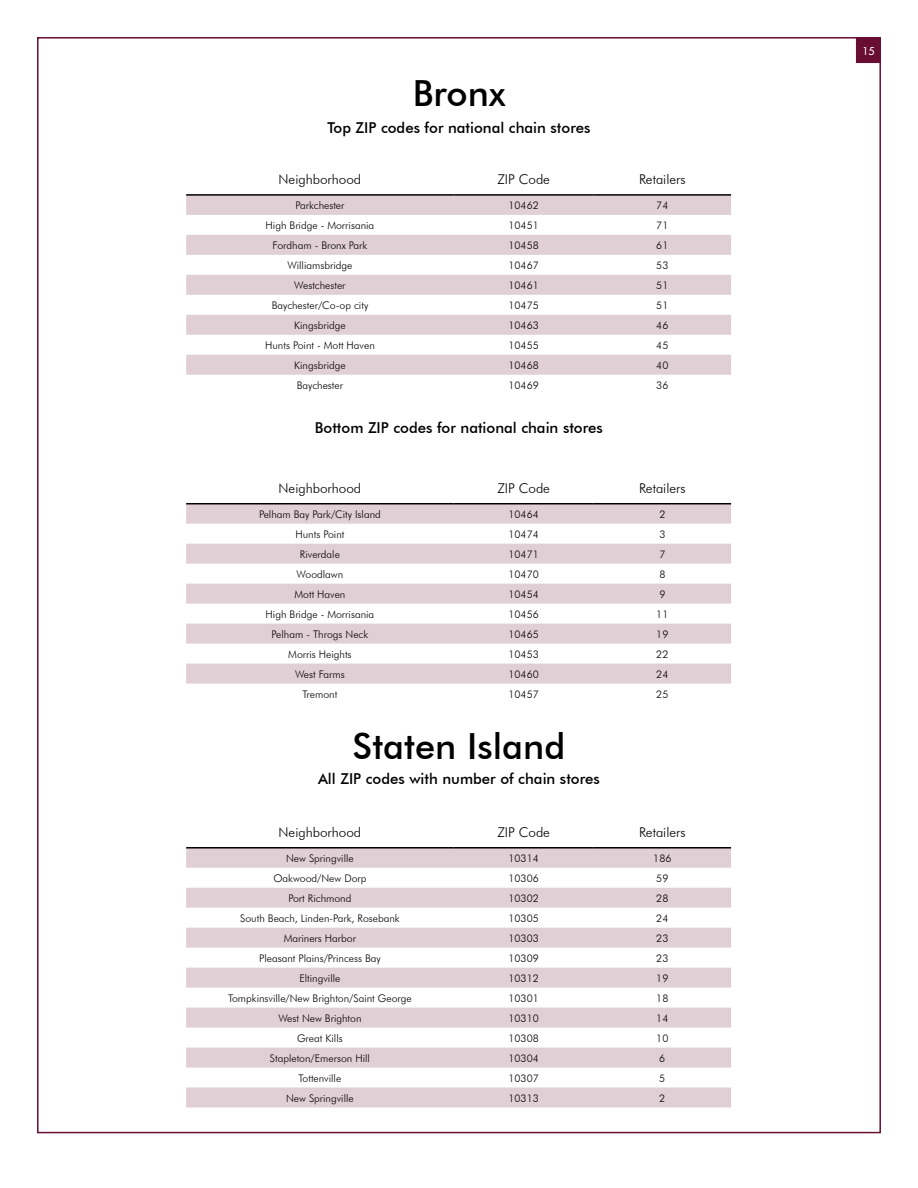
<style>
.page{position:relative;width:918px;height:1188px;background:#fff}
.page>*{position:absolute;margin:0;border:0;box-sizing:border-box;transform-origin:0 0}
.t1{font:500 36px "Futura BT";color:#000}
.t2{font:500 15px "Futura BT";color:#000}
.t3{font:300 13.5px "Futura BT";color:#000}
.t4{font:300 10.5px "Futura BT";color:#000}
.t5{font:10.5px "Futura";color:#fff}
</style>
<div class="page">
<div style="left:857px;top:38px;width:23px;height:24px;background:#680d34"></div>
<div style="left:856px;top:37px;width:25px;height:26px;border:2px solid #680d34"></div>
<svg style="left:186px;top:196px;width:545px;height:179px;fill:#e1cfd6"></svg>
<hr style="left:186px;top:194px;width:268px;height:2px;background:#000">
<hr style="left:454px;top:194px;width:140px;height:2px;background:#000">
<hr style="left:594px;top:194px;width:137px;height:2px;background:#000">
<svg style="left:186px;top:504px;width:545px;height:180px;fill:#e1cfd6"></svg>
<hr style="left:186px;top:503px;width:268px;height:1px;background:#000">
<hr style="left:454px;top:503px;width:140px;height:1px;background:#000">
<hr style="left:594px;top:503px;width:137px;height:1px;background:#000">
<svg style="left:186px;top:849px;width:545px;height:258px;fill:#e1cfd6"></svg>
<hr style="left:186px;top:847px;width:268px;height:2px;background:#000">
<hr style="left:454px;top:847px;width:140px;height:2px;background:#000">
<hr style="left:594px;top:847px;width:137px;height:2px;background:#000">
<h1 class="t1" style="left:413px;top:71px;width:94px">Bronx</h1>
<h2 class="t2" style="left:327px;top:118px;width:265px">Top ZIP codes for national chain stores</h2>
<p class="t3" style="left:279px;top:171px;width:84px">Neighborhood</p>
<p class="t3" style="left:497px;top:171px;width:54px">ZIP Code</p>
<p class="t3" style="left:639px;top:171px;width:48px">Retailers</p>
<p class="t4" style="left:295px;top:199px;width:51px">Parkchester</p>
<p class="t4" style="left:509px;top:199px;width:32px">10462</p>
<p class="t4" style="left:656px;top:199px;width:14px">74</p>
<p class="t4" style="left:266px;top:219px;width:110px">High Bridge - Morrisania</p>
<p class="t4" style="left:509px;top:219px;width:32px">10451</p>
<p class="t4" style="left:656px;top:219px;width:14px">71</p>
<p class="t4" style="left:272px;top:239px;width:96px">Fordham - Bronx Park</p>
<p class="t4" style="left:509px;top:239px;width:32px">10458</p>
<p class="t4" style="left:656px;top:239px;width:14px">61</p>
<p class="t4" style="left:288px;top:259px;width:66px">Williamsbridge</p>
<p class="t4" style="left:509px;top:259px;width:32px">10467</p>
<p class="t4" style="left:656px;top:259px;width:14px">53</p>
<p class="t4" style="left:294px;top:279px;width:53px">Westchester</p>
<p class="t4" style="left:509px;top:279px;width:32px">10461</p>
<p class="t4" style="left:656px;top:279px;width:14px">51</p>
<p class="t4" style="left:272px;top:299px;width:98px">Baychester/Co-op city</p>
<p class="t4" style="left:509px;top:299px;width:32px">10475</p>
<p class="t4" style="left:656px;top:299px;width:14px">51</p>
<p class="t4" style="left:294px;top:319px;width:53px">Kingsbridge</p>
<p class="t4" style="left:509px;top:319px;width:32px">10463</p>
<p class="t4" style="left:656px;top:319px;width:14px">46</p>
<p class="t4" style="left:265px;top:339px;width:111px">Hunts Point - Mott Haven</p>
<p class="t4" style="left:509px;top:339px;width:32px">10455</p>
<p class="t4" style="left:656px;top:339px;width:14px">45</p>
<p class="t4" style="left:294px;top:359px;width:53px">Kingsbridge</p>
<p class="t4" style="left:509px;top:359px;width:32px">10468</p>
<p class="t4" style="left:656px;top:359px;width:14px">40</p>
<p class="t4" style="left:297px;top:379px;width:48px">Baychester</p>
<p class="t4" style="left:509px;top:379px;width:32px">10469</p>
<p class="t4" style="left:656px;top:379px;width:14px">36</p>
<h2 class="t2" style="left:315px;top:418px;width:290px">Bottom ZIP codes for national chain stores</h2>
<p class="t3" style="left:279px;top:480px;width:84px">Neighborhood</p>
<p class="t3" style="left:497px;top:480px;width:54px">ZIP Code</p>
<p class="t3" style="left:639px;top:480px;width:48px">Retailers</p>
<p class="t4" style="left:259px;top:508px;width:123px">Pelham Bay Park/City Island</p>
<p class="t4" style="left:509px;top:508px;width:32px">10464</p>
<p class="t4" style="left:659px;top:508px;width:8px">2</p>
<p class="t4" style="left:295px;top:528px;width:50px">Hunts Point</p>
<p class="t4" style="left:509px;top:528px;width:32px">10474</p>
<p class="t4" style="left:659px;top:528px;width:8px">3</p>
<p class="t4" style="left:300px;top:548px;width:41px">Riverdale</p>
<p class="t4" style="left:509px;top:548px;width:32px">10471</p>
<p class="t4" style="left:659px;top:548px;width:8px">7</p>
<p class="t4" style="left:297px;top:568px;width:48px">Woodlawn</p>
<p class="t4" style="left:509px;top:568px;width:32px">10470</p>
<p class="t4" style="left:659px;top:568px;width:8px">8</p>
<p class="t4" style="left:294px;top:588px;width:53px">Mott Haven</p>
<p class="t4" style="left:509px;top:588px;width:32px">10454</p>
<p class="t4" style="left:659px;top:588px;width:8px">9</p>
<p class="t4" style="left:266px;top:608px;width:110px">High Bridge - Morrisania</p>
<p class="t4" style="left:509px;top:608px;width:32px">10456</p>
<p class="t4" style="left:656px;top:608px;width:14px">11</p>
<p class="t4" style="left:272px;top:627px;width:98px">Pelham - Throgs Neck</p>
<p class="t4" style="left:509px;top:627px;width:32px">10465</p>
<p class="t4" style="left:656px;top:627px;width:14px">19</p>
<p class="t4" style="left:288px;top:647px;width:65px">Morris Heights</p>
<p class="t4" style="left:509px;top:647px;width:32px">10453</p>
<p class="t4" style="left:656px;top:647px;width:14px">22</p>
<p class="t4" style="left:295px;top:667px;width:51px">West Farms</p>
<p class="t4" style="left:509px;top:667px;width:32px">10460</p>
<p class="t4" style="left:656px;top:667px;width:14px">24</p>
<p class="t4" style="left:302px;top:687px;width:36px">Tremont</p>
<p class="t4" style="left:509px;top:687px;width:32px">10457</p>
<p class="t4" style="left:656px;top:687px;width:14px">25</p>
<h1 class="t1" style="left:353px;top:725px;width:214px">Staten Island</h1>
<h2 class="t2" style="left:318px;top:770px;width:283px">All ZIP codes with number of chain stores</h2>
<p class="t3" style="left:279px;top:824px;width:84px">Neighborhood</p>
<p class="t3" style="left:497px;top:824px;width:54px">ZIP Code</p>
<p class="t3" style="left:639px;top:824px;width:48px">Retailers</p>
<p class="t4" style="left:286px;top:852px;width:69px">New Springville</p>
<p class="t4" style="left:509px;top:852px;width:32px">10314</p>
<p class="t4" style="left:653px;top:852px;width:20px">186</p>
<p class="t4" style="left:273px;top:872px;width:95px">Oakwood/New Dorp</p>
<p class="t4" style="left:509px;top:872px;width:32px">10306</p>
<p class="t4" style="left:656px;top:872px;width:14px">59</p>
<p class="t4" style="left:288px;top:892px;width:64px">Port Richmond</p>
<p class="t4" style="left:509px;top:892px;width:32px">10302</p>
<p class="t4" style="left:656px;top:892px;width:14px">28</p>
<p class="t4" style="left:240px;top:912px;width:161px">South Beach, Linden-Park, Rosebank</p>
<p class="t4" style="left:509px;top:912px;width:32px">10305</p>
<p class="t4" style="left:656px;top:912px;width:14px">24</p>
<p class="t4" style="left:284px;top:932px;width:74px">Mariners Harbor</p>
<p class="t4" style="left:509px;top:932px;width:32px">10303</p>
<p class="t4" style="left:656px;top:932px;width:14px">23</p>
<p class="t4" style="left:259px;top:952px;width:123px">Pleasant Plains/Princess Bay</p>
<p class="t4" style="left:509px;top:952px;width:32px">10309</p>
<p class="t4" style="left:656px;top:952px;width:14px">23</p>
<p class="t4" style="left:300px;top:972px;width:42px">Eltingville</p>
<p class="t4" style="left:509px;top:972px;width:32px">10312</p>
<p class="t4" style="left:656px;top:972px;width:14px">19</p>
<p class="t4" style="left:228px;top:992px;width:185px">Tompkinsville/New Brighton/Saint George</p>
<p class="t4" style="left:509px;top:992px;width:32px">10301</p>
<p class="t4" style="left:656px;top:992px;width:14px">18</p>
<p class="t4" style="left:278px;top:1011px;width:85px">West New Brighton</p>
<p class="t4" style="left:509px;top:1011px;width:32px">10310</p>
<p class="t4" style="left:656px;top:1011px;width:14px">14</p>
<p class="t4" style="left:297px;top:1031px;width:47px">Great Kills</p>
<p class="t4" style="left:509px;top:1031px;width:32px">10308</p>
<p class="t4" style="left:656px;top:1031px;width:14px">10</p>
<p class="t4" style="left:270px;top:1051px;width:102px">Stapleton/Emerson Hill</p>
<p class="t4" style="left:509px;top:1051px;width:32px">10304</p>
<p class="t4" style="left:659px;top:1051px;width:8px">6</p>
<p class="t4" style="left:299px;top:1071px;width:44px">Tottenville</p>
<p class="t4" style="left:509px;top:1071px;width:32px">10307</p>
<p class="t4" style="left:659px;top:1071px;width:8px">5</p>
<p class="t4" style="left:286px;top:1091px;width:69px">New Springville</p>
<p class="t4" style="left:509px;top:1091px;width:32px">10313</p>
<p class="t4" style="left:659px;top:1091px;width:8px">2</p>
<p class="t5" style="left:862px;top:44px;width:14px">15</p>
</div>
